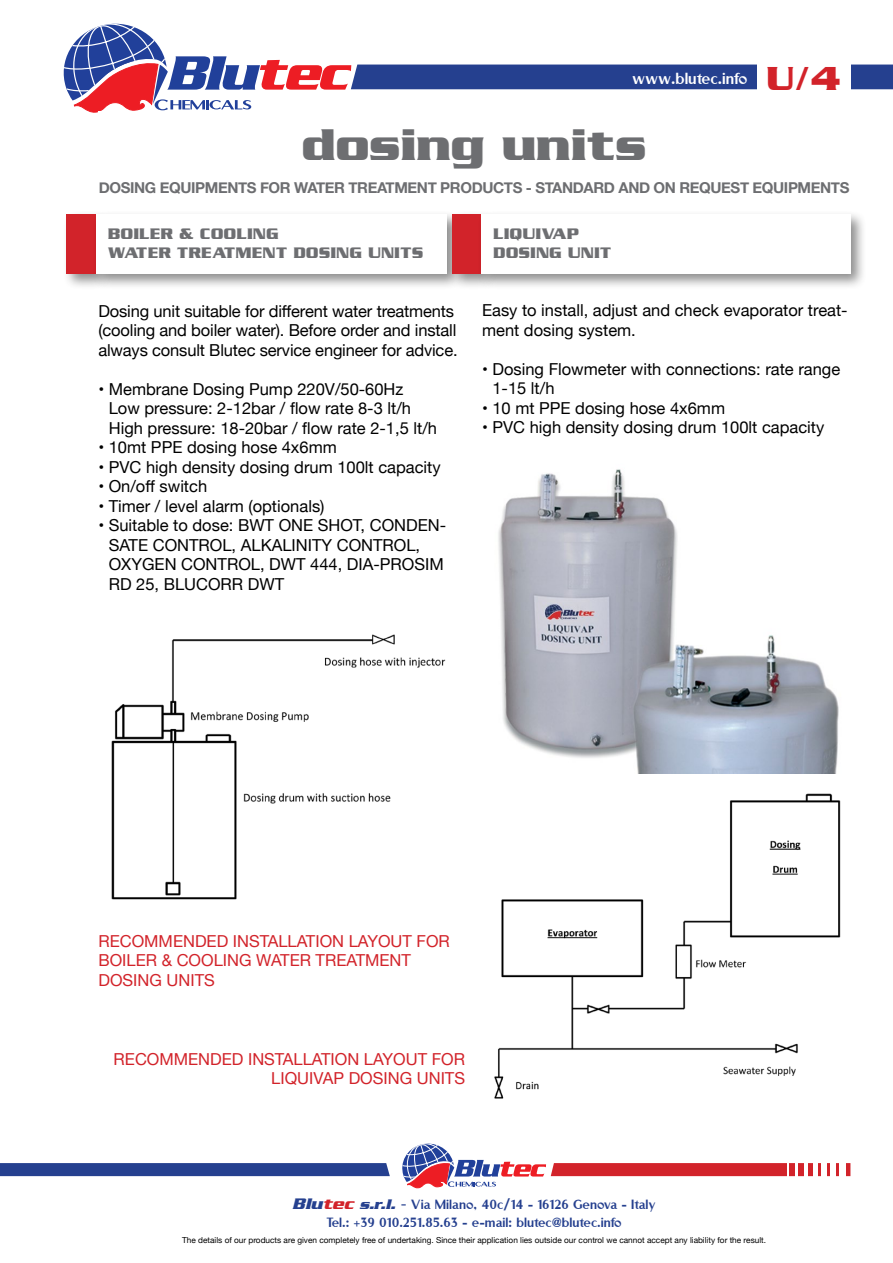
<style>
.page{position:relative;width:893px;height:1263px;background:#fff}
.page>*{position:absolute;margin:0;border:0;box-sizing:border-box;transform-origin:0 0}
.t1{font:700 48px "Serpentine ICG";color:#6d6e71}
.t2{font:700 36px "Serpentine ICG";color:#d2232a}
.t3{font:18px "Rubino Sans ICG Fill";color:#fff}
.t4{font:16.5px/19.5px "Helvetica Neue";color:#000}
.t5{font:16.5px/19.5px "Helvetica Neue";color:#d2232a}
.t6{font:700 16.5px/19.5px "Serpentine ICG";color:#6d6e71}
.t7{font:15px/18px "Rubino Sans ICG Fill";color:#25408f;text-align:center}
.t8{font:700 15px "Helvetica Neue";letter-spacing:-.025em;color:#6d6e71}
.t9{font:8.25px "Helvetica Neue";color:#000}
.s1{font-family:"Serpentine ICG";font-weight:700;font-style:italic;font-size:16.5px}
.s2{font-family:"Serpentine ICG";font-weight:700;font-style:italic;font-size:16.5px;color:#d2232a}
.s3{font-family:"Serpentine ICG";font-weight:700;font-style:italic}
.s4{font-family:"Helvetica Neue"}
</style>
<div class="page">
<svg style="left:63px;top:23px;width:830px;height:90px"></svg>
<div style="left:757px;top:43px;width:93px;height:68px;background:#fff"></div>
<div style="left:98px;top:111px;width:752px;height:62px;background:#fff"></div>
<svg style="left:0;top:1163px;width:390px;height:13px;background:#274290"></svg>
<svg style="left:402px;top:1143px;width:448px;height:45px"></svg>
<div style="left:839px;top:1156px;width:7px;height:24px;background:#fff"></div>
<div style="left:830px;top:1156px;width:6px;height:24px;background:#fff"></div>
<div style="left:822px;top:1156px;width:5px;height:24px;background:#fff"></div>
<hr style="left:813px;top:1156px;width:4px;height:24px;background:#fff">
<hr style="left:804px;top:1156px;width:4px;height:24px;background:#fff">
<hr style="left:796px;top:1156px;width:2px;height:24px;background:#fff">
<hr style="left:787px;top:1156px;width:2px;height:24px;background:#fff">
<div style="left:63px;top:211px;width:49px;height:79px;background:#000;opacity:.45"></div>
<div style="left:67px;top:214px;width:29px;height:60px;background:#d2232a"></div>
<div style="left:92px;top:211px;width:371px;height:79px;background:#000;opacity:.45"></div>
<div style="left:96px;top:214px;width:350px;height:60px;background:#fff"></div>
<div style="left:448px;top:211px;width:50px;height:79px;background:#000;opacity:.45"></div>
<div style="left:452px;top:214px;width:29px;height:60px;background:#d2232a"></div>
<div style="left:477px;top:211px;width:390px;height:79px;background:#000;opacity:.45"></div>
<div style="left:481px;top:214px;width:369px;height:60px;background:#fff"></div>
<img style="left:111px;top:634px;width:335px;height:266px">
<img style="left:494px;top:793px;width:347px;height:306px">
<img style="left:498px;top:469px;width:341px;height:305px">
<p class="t3" style="left:632px;top:69px;width:117px">www.blutec.info</p>
<h2 class="t2" style="left:766px;top:58px;width:77px">U/4</h2>
<h1 class="t1" style="left:302px;top:117px;width:346px">dosing units</h1>
<p class="t8" style="left:99px;top:176px;width:752px">DOSING EQUIPMENTS FOR WATER TREATMENT PRODUCTS - STANDARD AND ON REQUEST EQUIPMENTS</p>
<p class="t6" style="left:108px;top:224px;width:317px">BOILER &amp; COOLING<br>WATER TREATMENT DOSING UNITS</p>
<p class="t6" style="left:493px;top:224px;width:120px">LIQUIVAP<br>DOSING UNIT</p>
<p class="t4" style="left:98px;top:302px;width:361px">Dosing unit suitable for different water treatments (cooling and boiler water). Before order and install always consult Blutec service engineer for advice.</p>
<p class="t4" style="left:109px;top:380px;width:330px;text-indent:-10px">• Membrane Dosing Pump 220V/50-60Hz<br>Low pressure: 2-12bar / flow rate 8-3 lt/h<br>High pressure: 18-20bar / flow rate 2-1,5 lt/h</p>
<p class="t4" style="left:98px;top:439px;width:240px">• 10mt PPE dosing hose 4x6mm</p>
<p class="t4" style="left:98px;top:458px;width:344px">• PVC high density dosing drum 100lt capacity</p>
<p class="t4" style="left:98px;top:478px;width:110px">• On/off switch</p>
<p class="t4" style="left:98px;top:497px;width:228px">• Timer / level alarm (optionals)</p>
<p class="t4" style="left:109px;top:517px;width:339px;text-indent:-10px">• Suitable to dose: BWT ONE SHOT, CONDEN-<br>SATE CONTROL, ALKALINITY CONTROL,<br>OXYGEN CONTROL, DWT 444, DIA-PROSIM<br>RD 25, BLUCORR DWT</p>
<p class="t4" style="left:482px;top:302px;width:367px">Easy to install, adjust and check evaporator treat&shy;ment dosing system.</p>
<p class="t4" style="left:492px;top:360px;width:349px;text-indent:-10px">• Dosing Flowmeter with connections: rate range<br>1-15 lt/h</p>
<p class="t4" style="left:482px;top:399px;width:244px">• 10 mt PPE dosing hose 4x6mm</p>
<p class="t4" style="left:482px;top:419px;width:344px">• PVC high density dosing drum 100lt capacity</p>
<p class="t5" style="left:98px;top:932px;width:353px">RECOMMENDED INSTALLATION LAYOUT FOR<br>BOILER &amp; COOLING WATER TREATMENT<br>DOSING UNITS</p>
<p class="t5" style="left:114px;top:1050px;width:353px;text-align:right">RECOMMENDED INSTALLATION LAYOUT FOR<br>LIQUIVAP DOSING UNITS</p>
<p class="t7" style="left:292px;top:1195px;width:365px"><span class="s1">Blu</span><span class="s2">tec</span> <span class="s3">s.r.l.</span> <span class="s4">-</span> Via Milano, 40c/14 - 16126 Genova - Italy<br>Tel.: +39 010.251.85.63 - e-mail: blutec@blutec.info</p>
<p class="t9" style="left:182px;top:1234px;width:585px">The details of our products are given completely free of undertaking. Since their application lies outside our control we cannot accept any liability for the result.</p>
</div>
